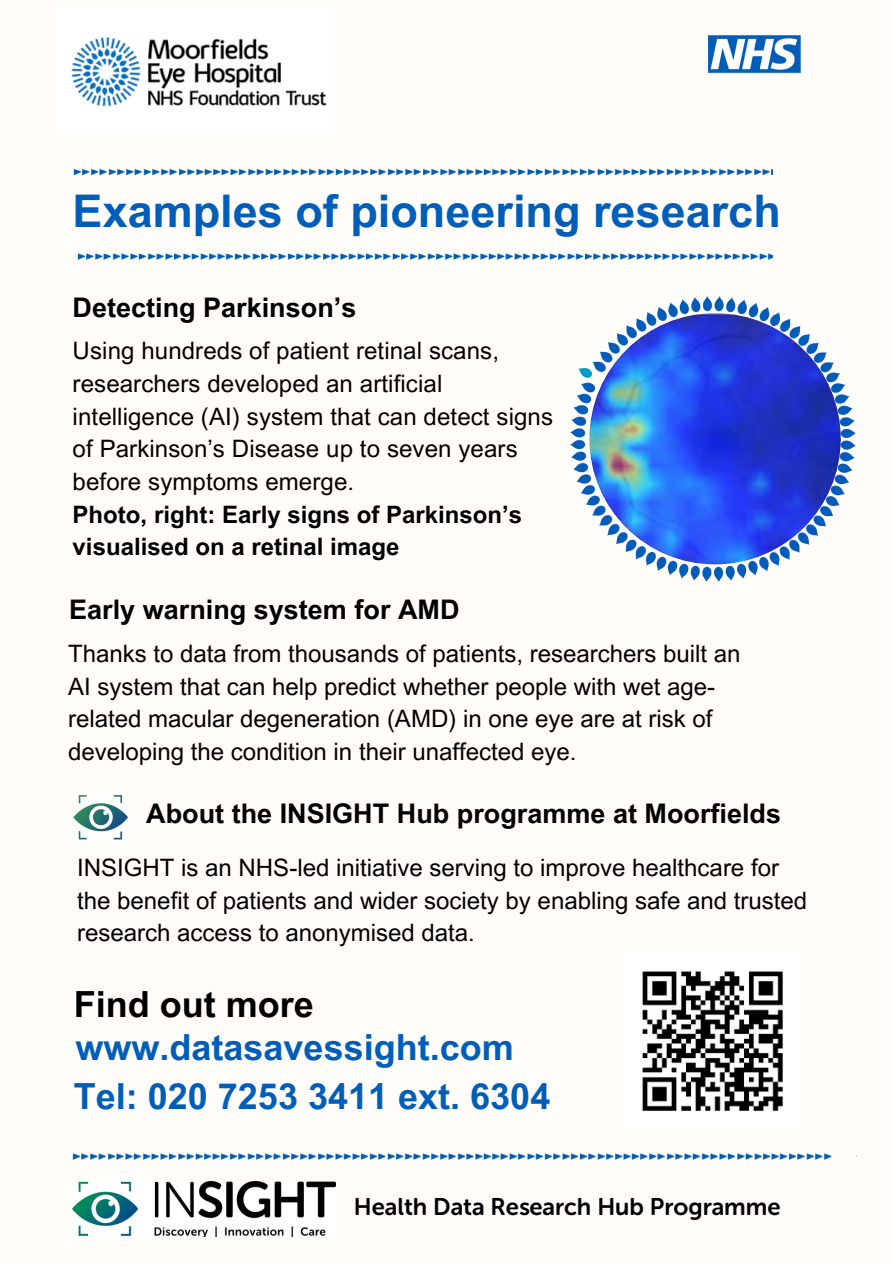
<style>
.page{position:relative;width:893px;height:1264px;background:#fff}
.page>*{position:absolute;margin:0;border:0;box-sizing:border-box;transform-origin:0 0}
.t1{font:700 45px "Arial MT Pro";color:#005eb8}
.t2{font:700 36px "Arial MT Pro";color:#005eb8}
.t3{font:700 36px "Arial MT Pro";color:#000}
.t4{font:700 27px "Arial MT Pro";color:#000}
.t5{font:24px/32.7px "Arial MT Pro";color:#000}
.t6{font:700 24px/32.7px "Arial MT Pro";color:#000}
.t7{font:24px "Museo Sans Rounded 700";color:#000}
</style>
<div class="page">
<div style="left:0;top:0;width:892px;height:1263px;background:#fffcfa"></div>
<img style="left:571px;top:296px;width:284px;height:285px">
<img style="left:589px;top:313px;width:251px;height:251px;border-radius:50%">
<img style="left:708px;top:35px;width:93px;height:39px">
<img style="left:77px;top:253px;width:695px;height:7px">
<img style="left:73px;top:168px;width:699px;height:8px">
<img style="left:71px;top:37px;width:256px;height:70px">
<img style="left:72px;top:1153px;width:760px;height:7px">
<img style="left:73px;top:795px;width:55px;height:45px">
<img style="left:73px;top:1181px;width:262px;height:55px">
<img style="left:642px;top:971px;width:141px;height:140px">
<p class="t1" style="left:73px;top:194px;width:709px">Examples of pioneering research</p>
<p class="t4" style="left:73px;top:297px;width:285px">Detecting Parkinson’s</p>
<h3 class="t5" style="left:73px;top:337px;width:482px">Using hundreds of patient retinal scans, researchers developed an artificial intelligence (AI) system that can detect signs of Parkinson’s Disease up to seven years before symptoms emerge.</h3>
<p class="t6" style="left:73px;top:500px;width:451px">Photo, right: Early signs of Parkinson’s visualised on a retinal image</p>
<h2 class="t4" style="left:69px;top:599px;width:392px">Early warning system for AMD</h2>
<h2 class="t5" style="left:68px;top:640px;width:674px">Thanks to data from thousands of patients, researchers built an AI system that can help predict whether people with wet age&shy;related macular degeneration (AMD) in one eye are at risk of developing the condition in their unaffected eye.</h2>
<p class="t4" style="left:146px;top:803px;width:636px">About the INSIGHT Hub programme at Moorfields</p>
<h2 class="t5" style="left:77px;top:854px;width:731px">INSIGHT is an NHS-led initiative serving to improve healthcare for the benefit of patients and wider society by enabling safe and trusted research access to anonymised data.</h2>
<p class="t3" style="left:74px;top:990px;width:242px">Find out more</p>
<p class="t2" style="left:75px;top:1034px;width:440px">www.datasavessight.com</p>
<p class="t2" style="left:74px;top:1083px;width:478px">Tel: 020 7253 3411 ext. 6304</p>
<h3 class="t7" style="left:354px;top:1196px;width:428px">Health Data Research Hub Programme</h3>
</div>
